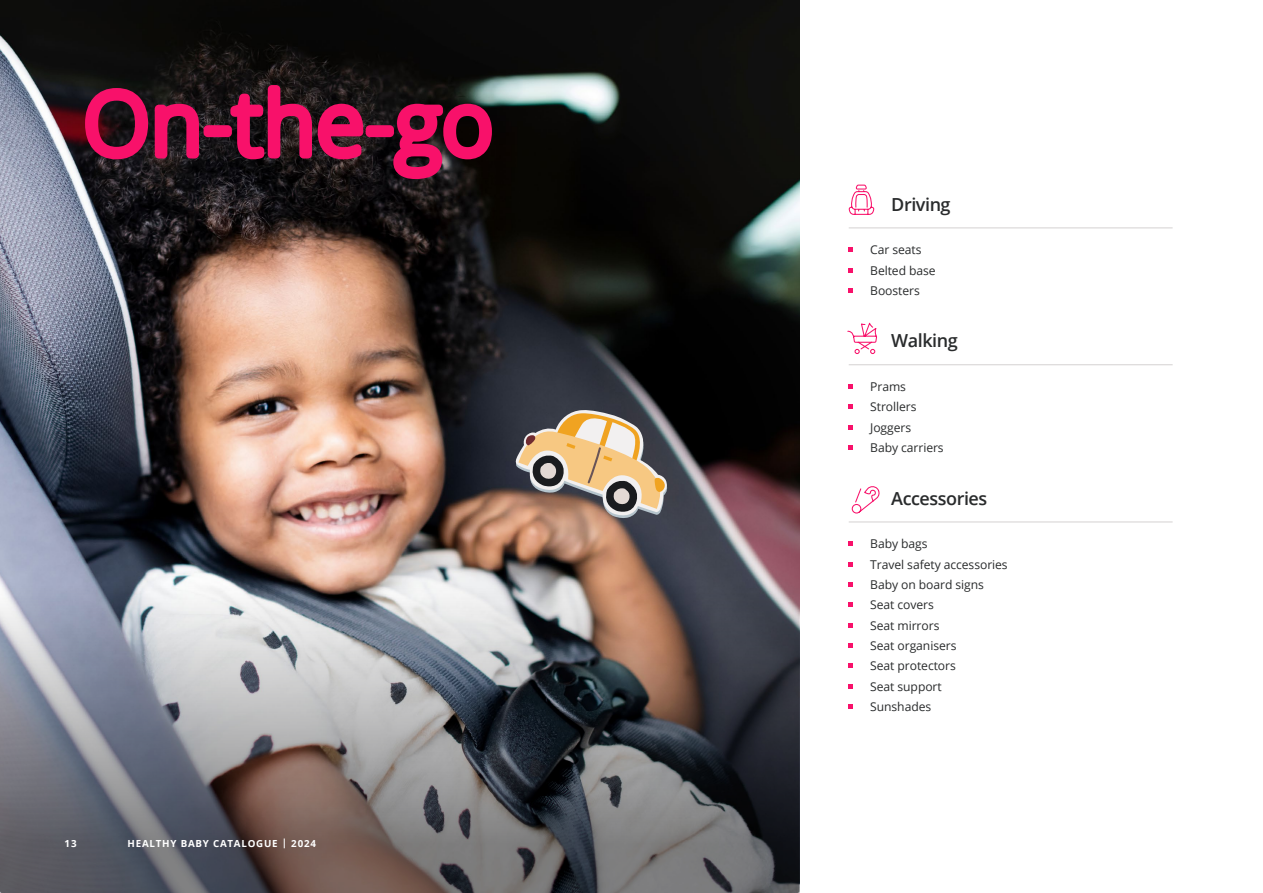
<style>
.page{position:relative;width:1263px;height:893px;background:#fff}
.page>*{position:absolute;margin:0;border:0;box-sizing:border-box;transform-origin:0 0}
.t1{font:600 18px "Open Sans";letter-spacing:-.025em;color:#292b2c}
.t2{font:12.15px/20.4px "Open Sans";letter-spacing:-.005em;color:#292b2c}
.t3{font:700 9.75px "Open Sans";letter-spacing:.08em;color:#fff}
</style>
<div class="page">
<img style="left:0;top:0;width:799px;height:561px">
<img style="left:0;top:561px;width:799px;height:332px">
<hr style="left:849px;top:228px;width:323px;height:1px;background:#d4d1d1">
<hr style="left:849px;top:364px;width:323px;height:1px;background:#d4d1d1">
<hr style="left:849px;top:522px;width:323px;height:1px;background:#d4d1d1">
<svg style="left:849px;top:247px;width:4px;height:5px"></svg>
<svg style="left:849px;top:268px;width:4px;height:4px"></svg>
<svg style="left:849px;top:288px;width:4px;height:5px"></svg>
<svg style="left:849px;top:384px;width:4px;height:5px"></svg>
<svg style="left:849px;top:405px;width:4px;height:4px"></svg>
<svg style="left:849px;top:425px;width:4px;height:4px"></svg>
<svg style="left:849px;top:445px;width:4px;height:5px"></svg>
<svg style="left:849px;top:541px;width:4px;height:5px"></svg>
<svg style="left:849px;top:562px;width:4px;height:4px"></svg>
<svg style="left:849px;top:582px;width:4px;height:5px"></svg>
<svg style="left:849px;top:602px;width:4px;height:5px"></svg>
<svg style="left:849px;top:623px;width:4px;height:4px"></svg>
<svg style="left:849px;top:643px;width:4px;height:5px"></svg>
<svg style="left:849px;top:663px;width:4px;height:5px"></svg>
<svg style="left:849px;top:684px;width:4px;height:4px"></svg>
<svg style="left:849px;top:704px;width:4px;height:5px"></svg>
<svg style="left:85px;top:85px;width:407px;height:94px;background:#661534"></svg>
<svg style="left:848px;top:184px;width:27px;height:31px"></svg>
<svg style="left:847px;top:322px;width:30px;height:32px"></svg>
<svg style="left:851px;top:486px;width:29px;height:28px"></svg>
<svg style="left:515px;top:410px;width:153px;height:109px;background:#a9937b"></svg>
<p class="t3" style="left:65px;top:837px;width:14px">13</p>
<p class="t3" style="left:128px;top:836px;width:190px">HEALTHY BABY CATALOGUE | 2024</p>
<h1 class="t1" style="left:891px;top:192px;width:61px">Driving</h1>
<p class="t2" style="left:870px;top:239px;width:67px">Car seats<br>Belted base<br>Boosters</p>
<h1 class="t1" style="left:891px;top:328px;width:68px">Walking</h1>
<p class="t2" style="left:870px;top:376px;width:75px">Prams<br>Strollers<br>Joggers<br>Baby carriers</p>
<h1 class="t1" style="left:891px;top:486px;width:98px">Accessories</h1>
<p class="t2" style="left:870px;top:533px;width:139px">Baby bags<br>Travel safety accessories<br>Baby on board signs<br>Seat covers<br>Seat mirrors<br>Seat organisers<br>Seat protectors<br>Seat support<br>Sunshades</p>
</div>
